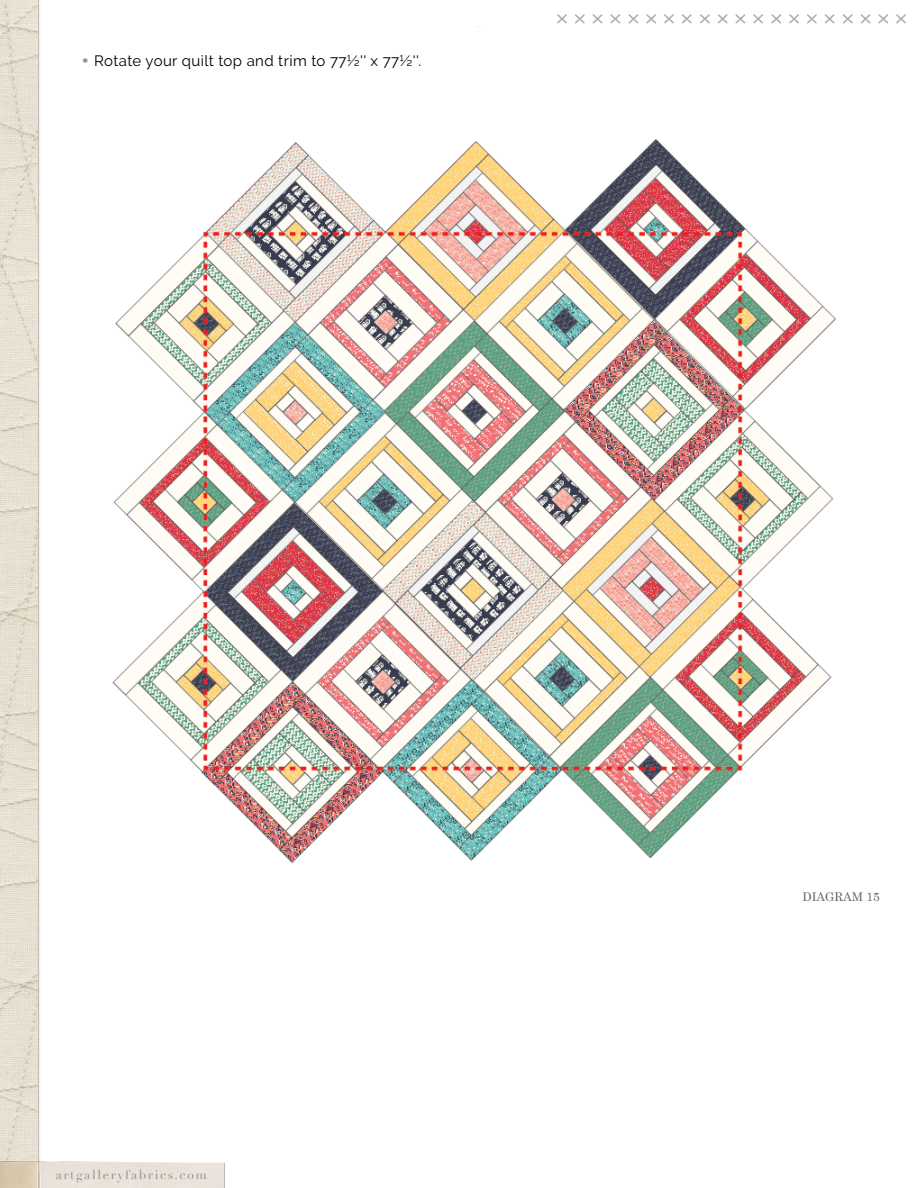
<style>
.page{position:relative;width:918px;height:1188px;background:#fff}
.page>*{position:absolute;margin:0;border:0;box-sizing:border-box;transform-origin:0 0}
.t1{font:15px "Raleway";letter-spacing:.025em;color:#000}
.t2{font:12.75px "Didot";letter-spacing:.125em;color:#939494}
.t3{font:12px "Century Schoolbook";color:#636466}
.s1{font-family:"Century Gothic";color:#939598}
</style>
<div class="page">
<img style="left:0;top:0;width:40px;height:1154px">
<img style="left:0;top:1154px;width:225px;height:34px">
<svg style="left:557px;top:14px;width:349px;height:10px"></svg>
<img style="left:112px;top:139px;width:724px;height:724px">
<p class="t1" style="left:81px;top:52px;width:342px"><span class="s1">•</span> Rotate your quilt top and trim to 77½'' x 77½''.</p>
<p class="t2" style="left:56px;top:1167px;width:153px">artgalleryfabrics.com</p>
<p class="t3" style="left:802px;top:887px;width:79px">DIAGRAM 15</p>
</div>
